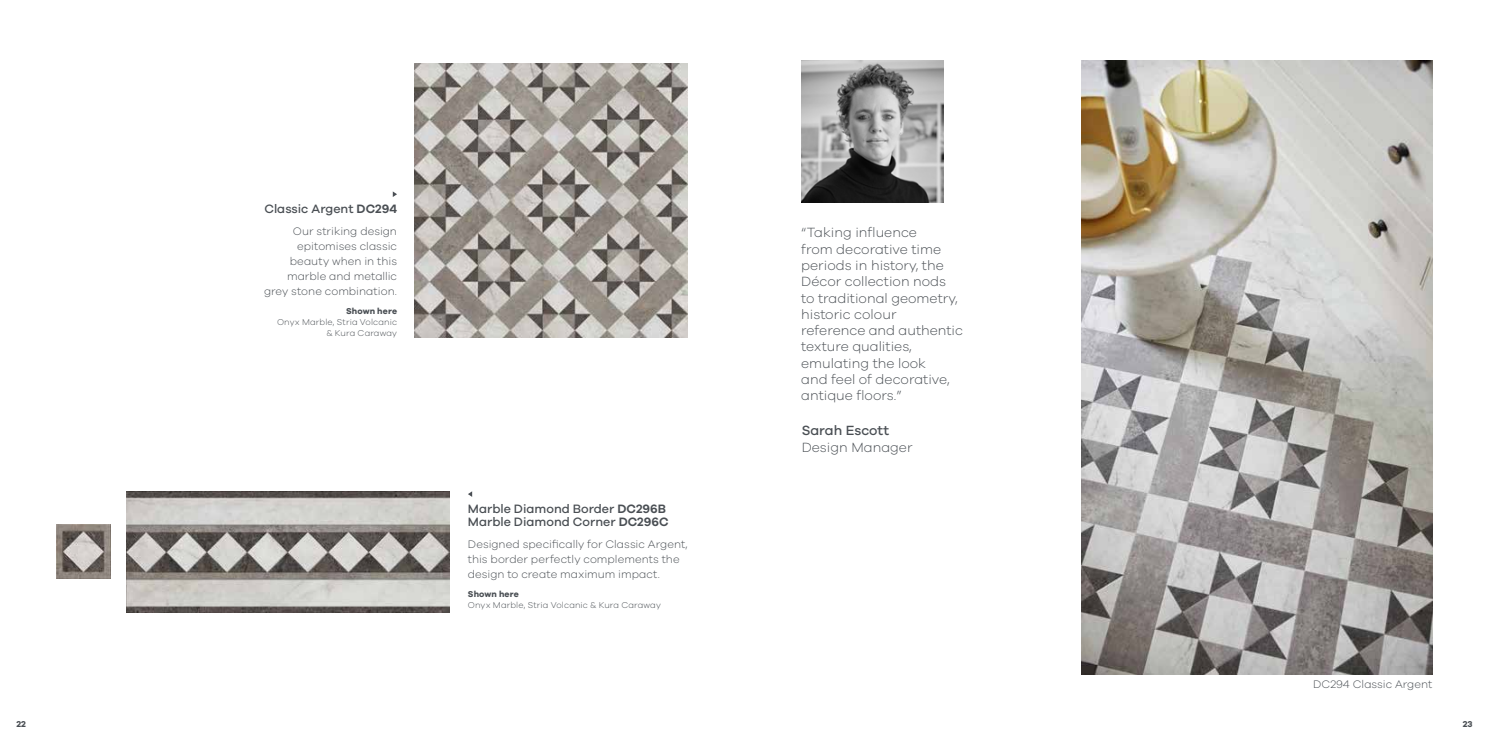
<style>
.page{position:relative;width:1489px;height:745px;background:#fff}
.page>*{position:absolute;margin:0;border:0;box-sizing:border-box;transform-origin:0 0}
.t1{font:300 13.75px/16.2px "Galano Grotesque";color:#4a4f54}
.t2{font:500 13.75px "Galano Grotesque";color:#4a4f54}
.t3{font:500 12.5px/13.1px "Galano Grotesque";color:#4a4f54}
.t4{font:300 11.25px/15px "Galano Grotesque";color:#4a4f54;text-align:right}
.t5{font:300 8.75px/11.2px "Galano Grotesque";letter-spacing:.015em;color:#4a4f54;text-align:right}
.t6{font:700 8.75px "Galano Grotesque";letter-spacing:.015em;color:#4a4f54}
.s1{font-weight:600}
</style>
<div class="page">
<svg style="left:393px;top:191px;width:4px;height:6px"></svg>
<img style="left:415px;top:64px;width:272px;height:273px">
<img style="left:57px;top:524px;width:53px;height:54px">
<img style="left:126px;top:491px;width:323px;height:121px">
<svg style="left:468px;top:491px;width:4px;height:5px"></svg>
<img style="left:801px;top:60px;width:142px;height:142px">
<img style="left:1081px;top:60px;width:350px;height:613px">
<p class="t6" style="left:16px;top:718px;width:11px">22</p>
<p class="t3" style="left:264px;top:202px;width:134px">Classic Argent <span class="s1">DC294</span></p>
<p class="t4" style="left:264px;top:223px;width:134px">Our striking design epitomises classic beauty when in this marble and metallic grey stone combination.</p>
<p class="t6" style="left:346px;top:305px;width:52px">Shown here</p>
<p class="t5" style="left:277px;top:316px;width:121px">Onyx Marble, Stria Volcanic &amp; Kura Caraway</p>
<p class="t3" style="left:468px;top:501px;width:202px">Marble Diamond Border <span class="s1">DC296B<br></span>Marble Diamond Corner <span class="s1">DC296C</span></p>
<p class="t4" style="left:468px;top:536px;width:221px;text-align:left">Designed specifically for Classic Argent, this border perfectly complements the design to create maximum impact.</p>
<p class="t6" style="left:468px;top:588px;width:52px">Shown here</p>
<p class="t5" style="left:468px;top:599px;width:194px">Onyx Marble, Stria Volcanic &amp; Kura Caraway</p>
<p class="t1" style="left:801px;top:224px;width:163px">“Taking influence<br>from decorative time periods in history, the<br>Décor collection nods<br>to traditional geometry, historic colour reference and authentic texture qualities, emulating the look<br>and feel of decorative, antique floors.”</p>
<p class="t2" style="left:801px;top:422px;width:89px">Sarah Escott</p>
<p class="t1" style="left:801px;top:438px;width:112px">Design Manager</p>
<p class="t4" style="left:1312px;top:676px;width:121px">DC294 Classic Argent</p>
<p class="t6" style="left:1462px;top:718px;width:11px">23</p>
</div>
